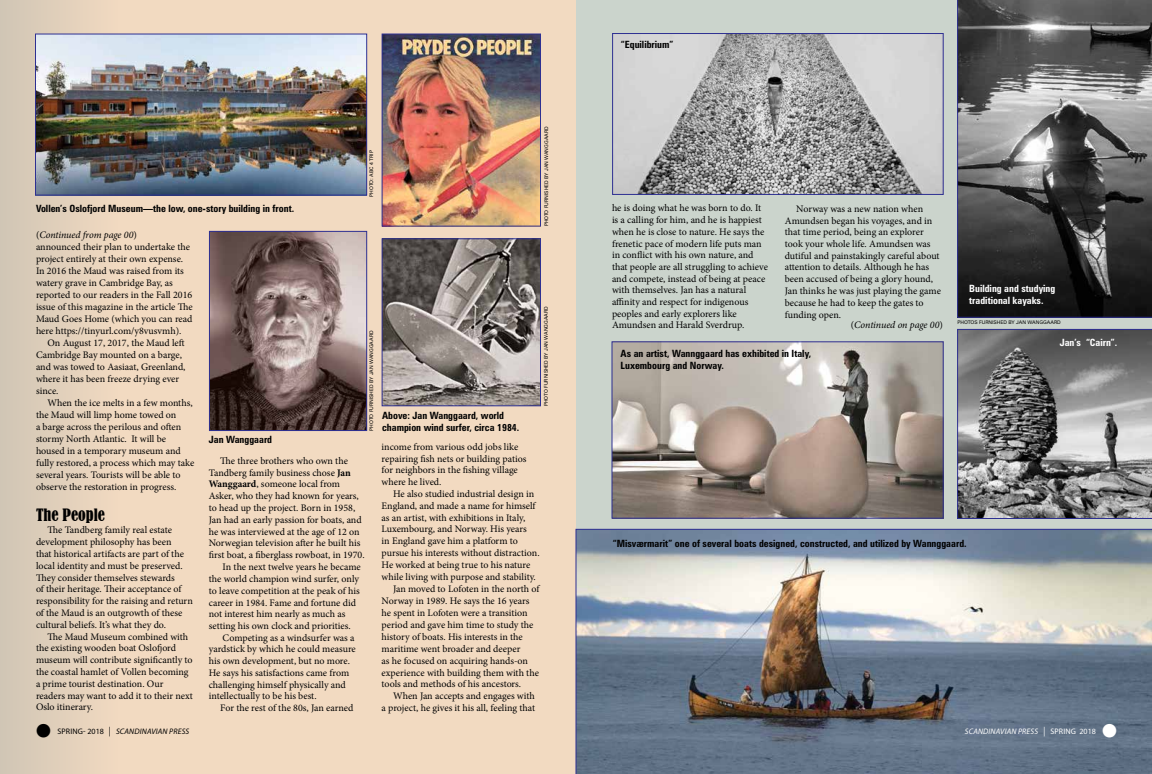
<style>
.page{position:relative;width:1152px;height:774px;background:#fff}
.page>*{position:absolute;margin:0;border:0;box-sizing:border-box;transform-origin:0 0}
.t1{font:condensed 16px "Bernard";color:#000}
.t2{font:10px/11.8px "Minion Pro";color:#000}
.t3{font:700 condensed 10px/12px "Zurich BT";color:#000}
.t4{font:700 condensed 10px/12px "Zurich BT";color:#fff}
.t5{font:italic 10px "Minion Pro";letter-spacing:-.01em;color:#000}
.t6{font:italic 8px "Myriad Pro";letter-spacing:.02em;color:#000}
.t7{font:italic 8px "Myriad Pro";letter-spacing:.02em;color:#fff}
.t8{font:5px "Zurich BT";color:#000}
.s1{font-style:italic}
.s2{font-weight:700}
.s3{font-style:normal}
.s4{font-family:"Combi Numerals Solid";font-style:normal;font-size:18px}
.s5{font-style:normal;font-size:9.6px}
</style>
<div class="page">
<div style="left:0;top:0;width:611px;height:774px;background:#f2dac1"></div>
<div style="left:576px;top:0;width:576px;height:774px;background:#cbd4cc"></div>
<div style="left:0;top:0;width:156px;height:774px;background:linear-gradient(to right,#d2c6b5,#f8ddc3)"></div>
<img style="left:576px;top:529px;width:576px;height:245px">
<img style="left:37px;top:36px;width:328px;height:158px">
<div style="left:35px;top:34px;width:332px;height:162px;border:1px solid #2e3092"></div>
<img style="left:614px;top:343px;width:328px;height:174px">
<div style="left:612px;top:341px;width:332px;height:178px;border:1px solid #2e3092"></div>
<img style="left:384px;top:240px;width:155px;height:164px">
<div style="left:382px;top:238px;width:159px;height:168px;border:1px solid #2e3092"></div>
<svg style="left:957px;top:329px;width:195px;height:190px;background:#7f7f81"></svg>
<svg style="left:957px;top:0;width:195px;height:318px;background:#54545b"></svg>
<img style="left:384px;top:36px;width:155px;height:189px">
<div style="left:382px;top:34px;width:159px;height:193px;border:1px solid #2e3092"></div>
<img style="left:211px;top:233px;width:154px;height:196px">
<div style="left:209px;top:231px;width:158px;height:200px;border:1px solid #2e3092"></div>
<img style="left:614px;top:35px;width:328px;height:158px">
<div style="left:612px;top:33px;width:332px;height:162px;border:1px solid #2e3092"></div>
<p class="t3" style="left:36px;top:202px;width:260px">Vollen’s Oslofjord Museum—the low, one-story building in front.</p>
<p class="t8" style="left:368px;top:197px;width:48px;rotate:-90deg">PHOTO: ABC 4 TRIP</p>
<p class="t2" style="left:36px;top:229px;width:158px">(<span class="s1">Continued from page 00</span>)<br>announced their plan to undertake the project entirely at their own expense.<br>In 2016 the Maud was raised from its watery grave in Cambridge Bay, as reported to our readers in the Fall 2016 issue of this magazine in the article The Maud Goes Home (which you can read here https://tinyurl.com/y8vusvmh).</p>
<p class="t2" style="left:36px;top:337px;width:151px;text-indent:12px">On August 17, 2017, the Maud left<br>Cambridge Bay mounted on a barge, and was towed to Aasiaat, Greenland, where it has been freeze drying ever since.</p>
<p class="t2" style="left:36px;top:397px;width:160px;text-indent:12px">When the ice melts in a few months, the Maud will limp home towed on<br>a barge across the perilous and often stormy North Atlantic. It will be housed in a temporary museum and fully restored, a process which may take several years. Tourists will be able to observe the restoration in progress.</p>
<h1 class="t1" style="left:36px;top:506px;width:71px">The People</h1>
<p class="t2" style="left:36px;top:524px;width:158px;text-indent:12px">The Tandberg family real estate development philosophy has been<br>that historical artifacts are part of the local identity and must be preserved.<br>They consider themselves stewards<br>of their heritage. Their acceptance of responsibility for the raising and return of the Maud is an outgrowth of these cultural beliefs. It’s what they do.</p>
<p class="t2" style="left:36px;top:631px;width:158px;text-indent:12px">The Maud Museum combined with the existing wooden boat Oslofjord museum will contribute significantly to the coastal hamlet of Vollen becoming a prime tourist destination. Our readers may want to add it to their next Oslo itinerary.</p>
<p class="t3" style="left:209px;top:433px;width:65px">Jan Wanggaard</p>
<p class="t8" style="left:368px;top:431px;width:101px;rotate:-90deg">PHOTO FURNISHED BY JAN WANGGAARD</p>
<p class="t2" style="left:220px;top:455px;width:129px">The three brothers who own the</p>
<p class="t2" style="left:209px;top:467px;width:144px">Tandberg family business chose <span class="s2">Jan</span></p>
<p class="t2" style="left:209px;top:478px;width:133px"><span class="s2">Wanggaard</span>, someone local from</p>
<p class="t2" style="left:209px;top:490px;width:152px">Asker, who they had known for years,</p>
<p class="t2" style="left:209px;top:502px;width:148px">to head up the project. Born in 1958,</p>
<p class="t2" style="left:209px;top:514px;width:154px">Jan had an early passion for boats, and</p>
<p class="t2" style="left:209px;top:526px;width:152px">he was interviewed at the age of 12 on</p>
<p class="t2" style="left:209px;top:537px;width:153px">Norwegian television after he built his</p>
<p class="t2" style="left:209px;top:549px;width:157px">first boat, a fiberglass rowboat, in 1970.</p>
<p class="t2" style="left:223px;top:561px;width:140px">In the next twelve years he became</p>
<p class="t2" style="left:209px;top:573px;width:152px">the world champion wind surfer, only</p>
<p class="t2" style="left:209px;top:585px;width:153px">to leave competition at the peak of his</p>
<p class="t2" style="left:209px;top:597px;width:149px">career in 1984. Fame and fortune did</p>
<p class="t2" style="left:209px;top:608px;width:138px">not interest him nearly as much as</p>
<p class="t2" style="left:209px;top:620px;width:143px">setting his own clock and priorities.</p>
<p class="t2" style="left:223px;top:632px;width:134px">Competing as a windsurfer was a</p>
<p class="t2" style="left:209px;top:643px;width:149px">yardstick by which he could measure</p>
<p class="t2" style="left:209px;top:655px;width:143px">his own development, but no more.</p>
<p class="t2" style="left:209px;top:667px;width:142px">He says his satisfactions came from</p>
<p class="t2" style="left:209px;top:679px;width:139px">challenging himself physically and</p>
<p class="t2" style="left:209px;top:690px;width:109px">intellectually to be his best.</p>
<p class="t2" style="left:220px;top:702px;width:135px">For the rest of the 80s, Jan earned</p>
<p class="t8" style="left:543px;top:226px;width:101px;rotate:-90deg">PHOTO FURNISHED BY JAN WANGGAARD</p>
<p class="t3" style="left:382px;top:410px;width:139px">Above: Jan Wanggaard, world champion wind surfer, circa 1984.</p>
<p class="t8" style="left:543px;top:406px;width:101px;rotate:-90deg">PHOTO FURNISHED BY JAN WANGGAARD</p>
<p class="t2" style="left:382px;top:441px;width:146px">income from various odd jobs like repairing fish nets or building patios for neighbors in the fishing village where he lived.</p>
<p class="t2" style="left:393px;top:488px;width:143px">He also studied industrial design in</p>
<p class="t2" style="left:382px;top:500px;width:155px">England, and made a name for himself</p>
<p class="t2" style="left:382px;top:512px;width:145px">as an artist, with exhibitions in Italy,</p>
<p class="t2" style="left:382px;top:523px;width:147px">Luxembourg, and Norway. His years</p>
<p class="t2" style="left:382px;top:535px;width:138px">in England gave him a platform to</p>
<p class="t2" style="left:382px;top:547px;width:160px">pursue his interests without distraction.</p>
<p class="t2" style="left:382px;top:559px;width:150px">He worked at being true to his nature</p>
<p class="t2" style="left:382px;top:571px;width:156px">while living with purpose and stability.</p>
<p class="t2" style="left:393px;top:583px;width:148px">Jan moved to Lofoten in the north of</p>
<p class="t2" style="left:382px;top:595px;width:149px">Norway in 1989. He says the 16 years</p>
<p class="t2" style="left:382px;top:607px;width:148px">he spent in Lofoten were a transition</p>
<p class="t2" style="left:382px;top:619px;width:153px">period and gave him time to study the</p>
<p class="t2" style="left:382px;top:631px;width:143px">history of boats. His interests in the</p>
<p class="t2" style="left:382px;top:643px;width:140px">maritime went broader and deeper</p>
<p class="t2" style="left:382px;top:655px;width:148px">as he focused on acquiring hands-on</p>
<p class="t2" style="left:382px;top:667px;width:159px">experience with building them with the</p>
<p class="t2" style="left:382px;top:678px;width:141px">tools and methods of his ancestors.</p>
<p class="t2" style="left:393px;top:690px;width:143px">When Jan accepts and engages with</p>
<p class="t2" style="left:382px;top:702px;width:155px">a project, he gives it his all, feeling that</p>
<p class="t3" style="left:621px;top:38px;width:54px">“Equilibrium”</p>
<p class="t2" style="left:612px;top:202px;width:157px">he is doing what he was born to do. It is a calling for him, and he is happiest when he is close to nature. He says the frenetic pace of modern life puts man in conflict with his own nature, and that people are all struggling to achieve and compete, instead of being at peace with themselves. Jan has a natural affinity and respect for indigenous peoples and early explorers like Amundsen and Harald Sverdrup.</p>
<p class="t2" style="left:785px;top:203px;width:158px;text-indent:12px">Norway was a new nation when Amundsen began his voyages, and in that time period, being an explorer took your whole life. Amundsen was dutiful and painstakingly careful about attention to details. Although he has been accused of being a glory hound, Jan thinks he was just playing the game because he had to keep the gates to funding open.</p>
<p class="t5" style="left:851px;top:318px;width:94px"><span class="s3">(</span>Continued on page 00<span class="s3">)</span></p>
<p class="t3" style="left:621px;top:347px;width:192px">As an artist, Wannggaard has exhibited in Italy,<br>Luxembourg and Norway.</p>
<p class="t4" style="left:969px;top:282px;width:88px">Building and studying traditional kayaks.</p>
<p class="t8" style="left:958px;top:319px;width:105px">PHOTOS FURNISHED BY JAN WANGGAARD</p>
<p class="t4" style="left:1060px;top:337px;width:59px">Jan’s “Cairn”.</p>
<p class="t3" style="left:613px;top:537px;width:355px">“Misværmarit” one of several boats designed, constructed, and utilized by Wannggaard.</p>
<p class="t6" style="left:36px;top:726px;width:154px"><span class="s4">O</span> <span class="s3">SPRING- 2018</span> <span class="s5">|</span> SCANDINAVIAN PRESS</p>
<p class="t7" style="left:965px;top:726px;width:153px">SCANDINAVIAN PRESS <span class="s5">|</span> <span class="s3">SPRING 2018</span> <span class="s4">O</span></p>
</div>
